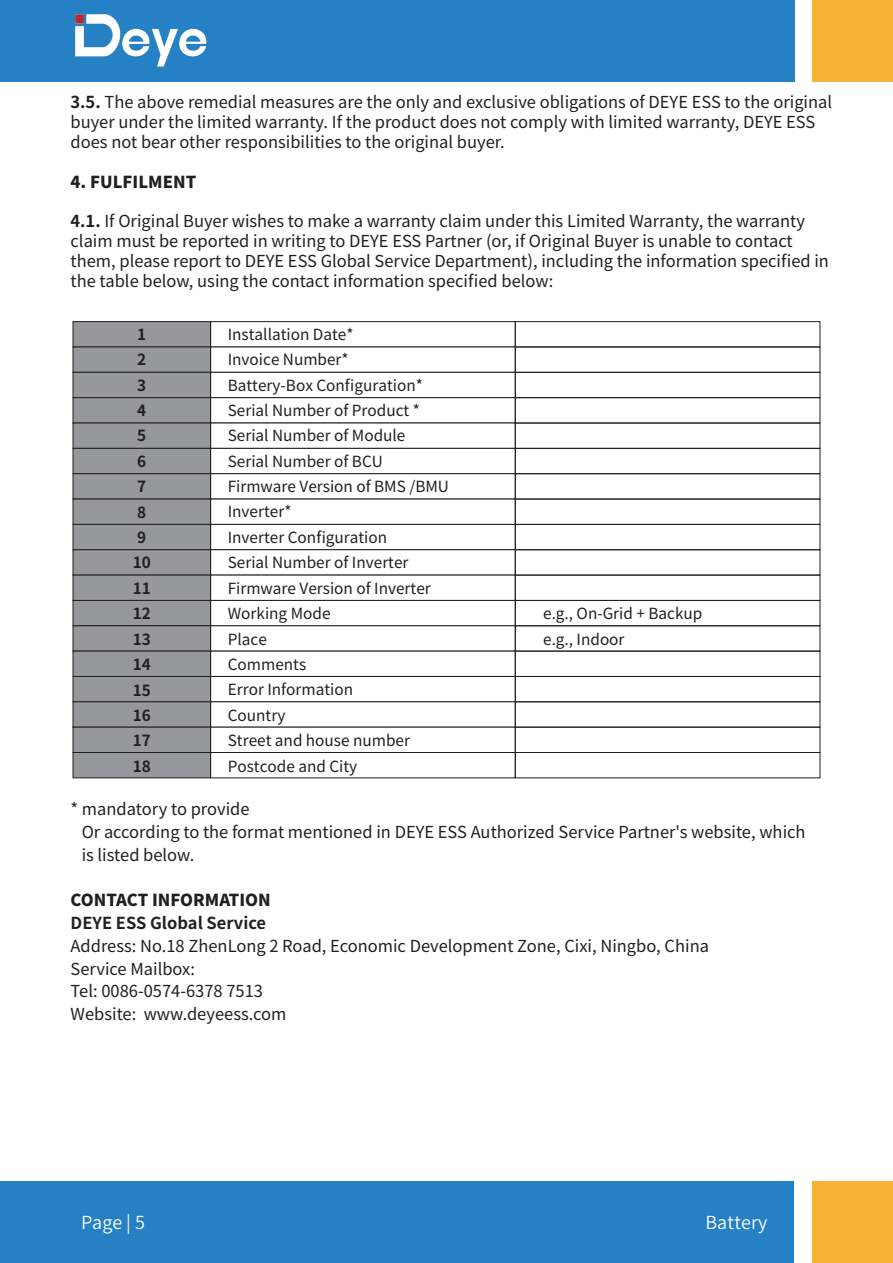
<style>
.page{position:relative;width:893px;height:1263px;background:#fff}
.page>*{position:absolute;margin:0;border:0;box-sizing:border-box;transform-origin:0 0}
.t1{font:18px "Source Han Sans CN";letter-spacing:.01em;color:#fff}
.t2{font:16.5px/19.8px "Source Han Sans CN";color:#231f20}
.t3{font:800 16.5px "Source Han Sans CN";color:#231f20}
.t4{font:700 16.5px "Source Han Sans CN";color:#231f20}
.t5{font:15.3px/25.5px "Source Han Sans CN";color:#231f20}
.t6{font:700 15.3px/25.5px "Source Han Sans CN";color:#231f20;text-align:justify}
.s1{font-weight:700}
</style>
<div class="page">
<div style="left:0;top:1182px;width:794px;height:81px;background:#2580c4"></div>
<div style="left:812px;top:1182px;width:81px;height:81px;background:#f6b335"></div>
<div style="left:0;top:0;width:794px;height:81px;background:#2580c4"></div>
<div style="left:813px;top:0;width:80px;height:81px;background:#f6b335"></div>
<img style="left:75px;top:14px;width:132px;height:53px">
<div style="left:210px;top:321px;width:306px;height:26px;background:#fff;border:1px solid #231f20"></div>
<div style="left:515px;top:321px;width:305px;height:26px;border:1px solid #231f20"></div>
<div style="left:515px;top:347px;width:305px;height:26px;border:1px solid #231f20"></div>
<div style="left:210px;top:372px;width:306px;height:26px;background:#fff;border:1px solid #231f20"></div>
<div style="left:515px;top:372px;width:305px;height:26px;border:1px solid #231f20"></div>
<div style="left:210px;top:397px;width:306px;height:26px;background:#fff;border:1px solid #231f20"></div>
<div style="left:515px;top:397px;width:305px;height:26px;border:1px solid #231f20"></div>
<div style="left:73px;top:321px;width:138px;height:26px;background:#97989c;border:1px solid #231f20"></div>
<div style="left:73px;top:347px;width:138px;height:26px;background:#97989c"></div>
<div style="left:73px;top:372px;width:138px;height:26px;background:#97989c;border:1px solid #231f20"></div>
<div style="left:73px;top:397px;width:138px;height:26px;background:#97989c;border:1px solid #231f20"></div>
<div style="left:515px;top:423px;width:305px;height:26px;border:1px solid #231f20"></div>
<div style="left:210px;top:448px;width:306px;height:26px;background:#fff;border:1px solid #231f20"></div>
<div style="left:515px;top:448px;width:305px;height:26px;border:1px solid #231f20"></div>
<div style="left:210px;top:473px;width:306px;height:26px;background:#fff;border:1px solid #231f20"></div>
<div style="left:515px;top:473px;width:305px;height:26px;border:1px solid #231f20"></div>
<div style="left:515px;top:499px;width:305px;height:26px;border:1px solid #231f20"></div>
<div style="left:73px;top:423px;width:138px;height:26px;background:#97989c;border:1px solid #231f20"></div>
<div style="left:73px;top:448px;width:138px;height:26px;background:#97989c;border:1px solid #231f20"></div>
<div style="left:73px;top:473px;width:138px;height:26px;background:#97989c;border:1px solid #231f20"></div>
<div style="left:73px;top:499px;width:138px;height:26px;background:#97989c;border:1px solid #231f20"></div>
<div style="left:210px;top:524px;width:306px;height:26px;background:#fff;border:1px solid #231f20"></div>
<div style="left:515px;top:524px;width:305px;height:26px;border:1px solid #231f20"></div>
<div style="left:210px;top:549px;width:306px;height:26px;background:#fff;border:1px solid #231f20"></div>
<div style="left:515px;top:549px;width:305px;height:26px;border:1px solid #231f20"></div>
<div style="left:515px;top:575px;width:305px;height:26px;border:1px solid #231f20"></div>
<div style="left:210px;top:600px;width:306px;height:26px;background:#fff;border:1px solid #231f20"></div>
<div style="left:515px;top:600px;width:305px;height:26px;border:1px solid #231f20"></div>
<div style="left:73px;top:524px;width:138px;height:26px;background:#97989c;border:1px solid #231f20"></div>
<div style="left:73px;top:549px;width:138px;height:26px;background:#97989c;border:1px solid #231f20"></div>
<div style="left:73px;top:575px;width:138px;height:26px;background:#97989c;border:1px solid #231f20"></div>
<div style="left:73px;top:600px;width:138px;height:26px;background:#97989c;border:1px solid #231f20"></div>
<div style="left:210px;top:625px;width:306px;height:26px;background:#fff;border:1px solid #231f20"></div>
<div style="left:515px;top:625px;width:305px;height:26px;border:1px solid #231f20"></div>
<div style="left:515px;top:651px;width:305px;height:26px;border:1px solid #231f20"></div>
<div style="left:210px;top:676px;width:306px;height:26px;background:#fff;border:1px solid #231f20"></div>
<div style="left:515px;top:676px;width:305px;height:26px;border:1px solid #231f20"></div>
<div style="left:210px;top:701px;width:306px;height:26px;background:#fff;border:1px solid #231f20"></div>
<div style="left:515px;top:701px;width:305px;height:26px;border:1px solid #231f20"></div>
<div style="left:73px;top:625px;width:138px;height:26px;background:#97989c;border:1px solid #231f20"></div>
<div style="left:73px;top:651px;width:138px;height:26px;background:#97989c;border:1px solid #231f20"></div>
<div style="left:73px;top:676px;width:138px;height:26px;background:#97989c;border:1px solid #231f20"></div>
<div style="left:73px;top:701px;width:138px;height:26px;background:#97989c;border:1px solid #231f20"></div>
<div style="left:515px;top:727px;width:305px;height:26px;border:1px solid #231f20"></div>
<div style="left:210px;top:752px;width:306px;height:26px;background:#fff;border:1px solid #231f20"></div>
<div style="left:515px;top:752px;width:305px;height:26px;border:1px solid #231f20"></div>
<div style="left:73px;top:727px;width:138px;height:26px;background:#97989c;border:1px solid #231f20"></div>
<div style="left:73px;top:752px;width:138px;height:26px;background:#97989c;border:1px solid #231f20"></div>
<p class="t2" style="left:71px;top:93px;width:763px"><span class="s1">3.5.</span> The above remedial measures are the only and exclusive obligations of DEYE ESS to the original buyer under the limited warranty. If the product does not comply with limited warranty, DEYE ESS does not bear other responsibilities to the original buyer.</p>
<p class="t3" style="left:71px;top:172px;width:127px">4. FULFILMENT</p>
<p class="t2" style="left:71px;top:212px;width:760px"><span class="s1">4.1.</span> If Original Buyer wishes to make a warranty claim under this Limited Warranty, the warranty claim must be reported in writing to DEYE ESS Partner (or, if Original Buyer is unable to contact them, please report to DEYE ESS Global Service Department), including the information specified in the table below, using the contact information specified below:</p>
<p class="t5" style="left:228px;top:322px;width:197px">Installation Date*<br>Invoice Number*<br>Battery-Box Configuration*<br>Serial Number of Product *</p>
<p class="t6" style="left:137px;top:322px;width:11px">1<br>2<br>3<br>4</p>
<p class="t5" style="left:228px;top:423px;width:223px">Serial Number of Module<br>Serial Number of BCU<br>Firmware Version of BMS /BMU<br>Inverter*<br>Inverter Configuration<br>Serial Number of Inverter<br>Firmware Version of Inverter<br>Working Mode<br>Place<br>Comments<br>Error Information<br>Country<br>Street and house number<br>Postcode and City</p>
<p class="t6" style="left:133px;top:423px;width:20px;text-align:left">5<br>6<br>7<br>8<br>9<br>10<br>11<br>12<br>13<br>14<br>15<br>16<br>17<br>18</p>
<p class="t2" style="left:82px;top:798px;width:725px;line-height:22.8px;text-indent:-11px">* mandatory to provide<br>Or according to the format mentioned in DEYE ESS Authorized Service Partner's website, which is listed below.</p>
<p class="t3" style="left:71px;top:891px;width:202px">CONTACT INFORMATION</p>
<p class="t4" style="left:71px;top:914px;width:197px">DEYE ESS Global Service</p>
<p class="t2" style="left:71px;top:935px;width:640px;line-height:22.8px">Address: No.18 ZhenLong 2 Road, Economic Development Zone, Cixi, Ningbo, China Service Mailbox:<br>Tel: 0086-0574-6378 7513<br>Website: www.deyeess.com</p>
<p class="t5" style="left:543px;top:601px;width:161px">e.g., On-Grid + Backup e.g., Indoor</p>
<p class="t1" style="left:81px;top:1212px;width:65px">Page | 5</p>
<p class="t1" style="left:705px;top:1212px;width:64px">Battery</p>
</div>
